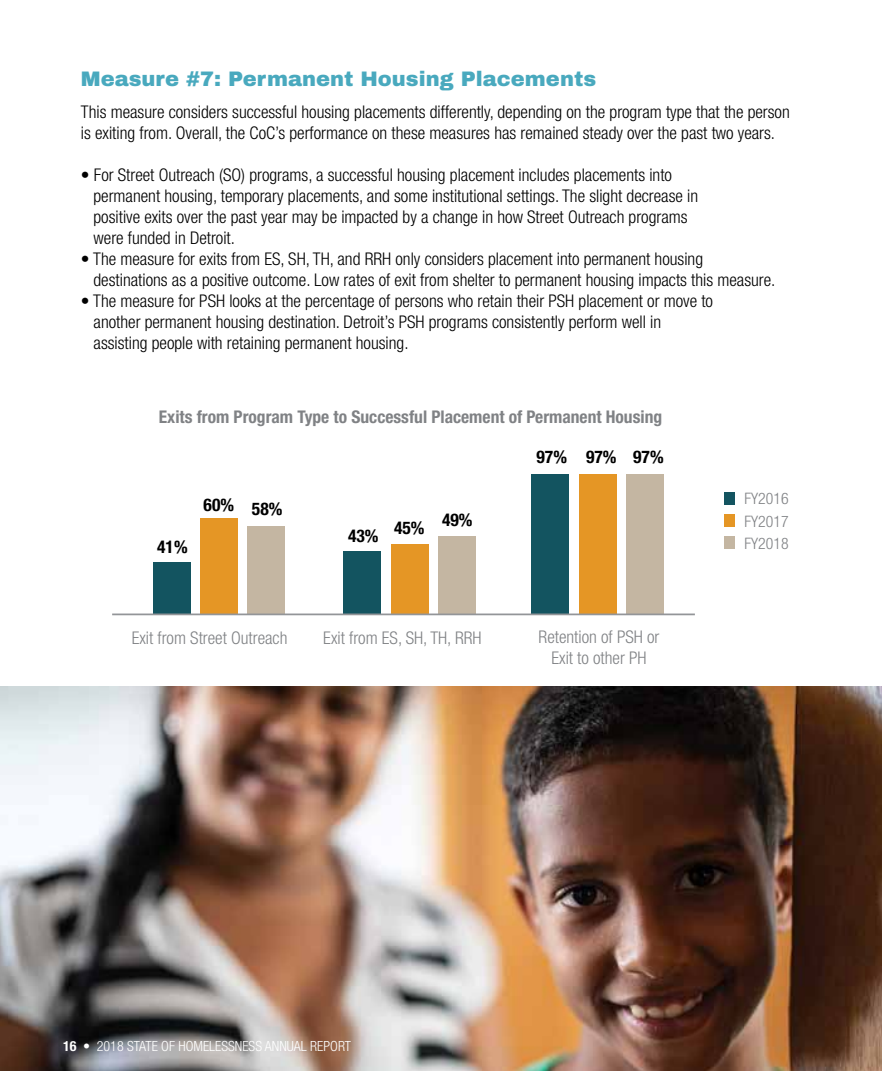
<style>
.page{position:relative;width:882px;height:1071px;background:#fff}
.page>*{position:absolute;margin:0;border:0;box-sizing:border-box;transform-origin:0 0}
.t1{font:900 21px "Archivo";color:#49a9be}
.t2{font:300 condensed 17.5px/21px "Helvetica Neue";color:#000}
.t3{font:300 condensed 17.5px/21px "Helvetica Neue";color:#808285;text-align:center}
.t4{font:700 condensed 17.5px "Helvetica Neue";color:#808285}
.t5{font:700 condensed 17.5px "Helvetica Neue";color:#000}
.t6{font:300 condensed 15.75px/22.2px "Helvetica Neue";color:#808285;text-align:justify}
.t7{font:300 condensed 14px "Helvetica Neue";color:#fff}
.s1{font-weight:700}
</style>
<div class="page">
<img style="left:0;top:686px;width:882px;height:385px">
<div style="left:531px;top:474px;width:38px;height:140px;background:#135460"></div>
<div style="left:153px;top:563px;width:38px;height:51px;background:#135460"></div>
<div style="left:343px;top:551px;width:38px;height:63px;background:#135460"></div>
<div style="left:626px;top:474px;width:38px;height:140px;background:#c4b6a2"></div>
<div style="left:247px;top:526px;width:38px;height:88px;background:#c4b6a2"></div>
<div style="left:438px;top:536px;width:38px;height:78px;background:#c4b6a2"></div>
<div style="left:579px;top:474px;width:38px;height:140px;background:#e59625"></div>
<div style="left:200px;top:518px;width:38px;height:96px;background:#e59625"></div>
<div style="left:391px;top:544px;width:38px;height:70px;background:#e59625"></div>
<div style="left:724px;top:493px;width:11px;height:12px;background:#135460"></div>
<div style="left:724px;top:514px;width:11px;height:12px;background:#e59625"></div>
<div style="left:724px;top:537px;width:11px;height:12px;background:#c4b6a2"></div>
<hr style="left:112px;top:614px;width:583px;height:1px;background:#939598">
<p class="t1" style="left:81px;top:66px;width:517px">Measure #7: Permanent Housing Placements</p>
<p class="t2" style="left:81px;top:101px;width:710px">This measure considers successful housing placements differently, depending on the program type that the person is exiting from. Overall, the CoC’s performance on these measures has remained steady over the past two years.</p>
<p class="t2" style="left:94px;top:164px;width:606px;text-indent:-13px">• For Street Outreach (SO) programs, a successful housing placement includes placements into permanent housing, temporary placements, and some institutional settings. The slight decrease in positive exits over the past year may be impacted by a change in how Street Outreach programs were funded in Detroit.</p>
<p class="t2" style="left:94px;top:248px;width:683px;text-indent:-13px">• The measure for exits from ES, SH, TH, and RRH only considers placement into permanent housing destinations as a positive outcome. Low rates of exit from shelter to permanent housing impacts this measure.</p>
<p class="t2" style="left:94px;top:290px;width:621px;text-indent:-13px">• The measure for PSH looks at the percentage of persons who retain their PSH placement or move to another permanent housing destination. Detroit’s PSH programs consistently perform well in assisting people with retaining permanent housing.</p>
<p class="t4" style="left:159px;top:406px;width:505px">Exits from Program Type to Successful Placement of Permanent Housing</p>
<p class="t5" style="left:157px;top:537px;width:32px">41%</p>
<p class="t5" style="left:204px;top:494px;width:32px">60%</p>
<p class="t5" style="left:252px;top:498px;width:32px">58%</p>
<p class="t3" style="left:132px;top:627px;width:157px">Exit from Street Outreach</p>
<p class="t5" style="left:348px;top:525px;width:32px">43%</p>
<p class="t5" style="left:394px;top:517px;width:32px">45%</p>
<p class="t5" style="left:442px;top:509px;width:32px">49%</p>
<p class="t5" style="left:537px;top:446px;width:129px">97% 97% 97%</p>
<p class="t3" style="left:323px;top:627px;width:160px">Exit from ES, SH, TH, RRH</p>
<p class="t3" style="left:539px;top:626px;width:122px">Retention of PSH or<br>Exit to other PH</p>
<p class="t6" style="left:744px;top:488px;width:46px">FY2016<br>FY2017<br>FY2018</p>
<p class="t7" style="left:63px;top:1038px;width:289px"><span class="s1">16</span> • 2018 STATE OF HOMELESSNESS ANNUAL REPORT</p>
</div>
